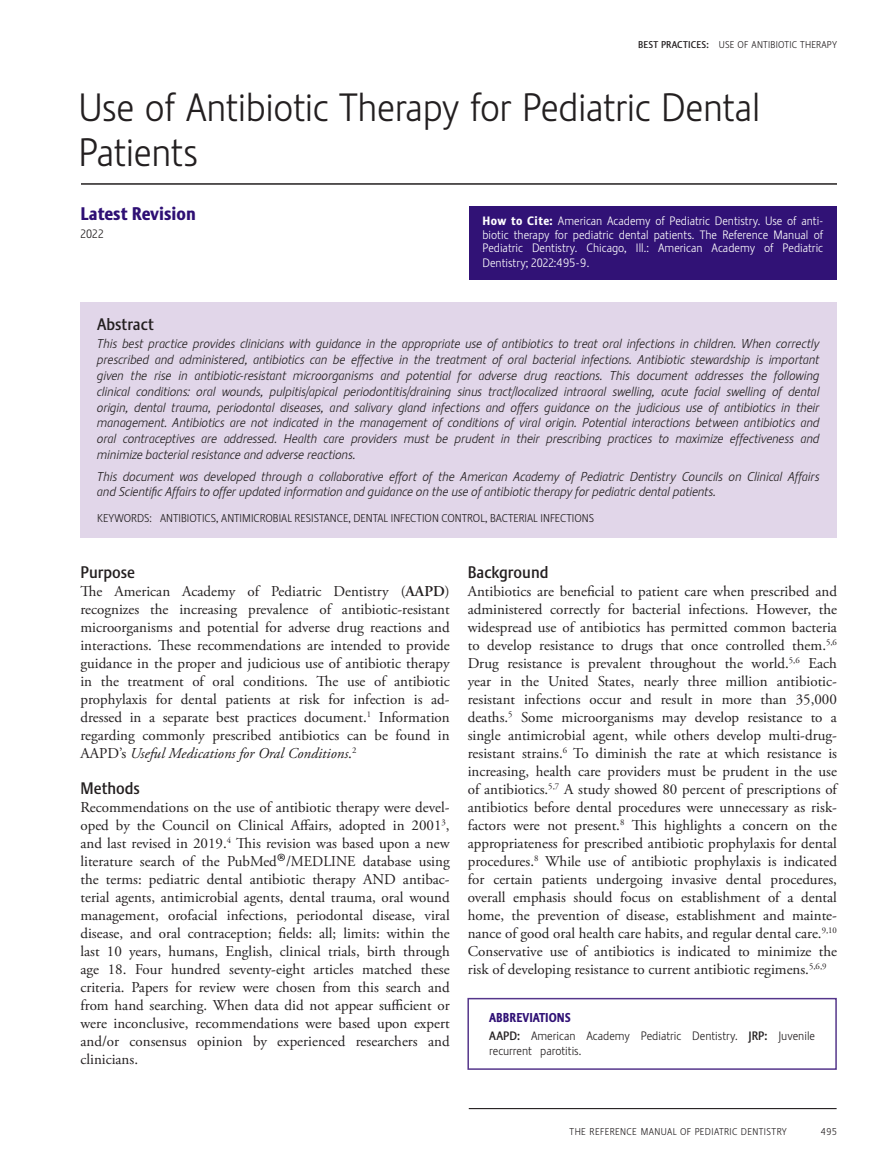
<style>
.page{position:relative;width:891px;height:1175px;background:#fff}
.page>*{position:absolute;margin:0;border:0;box-sizing:border-box;transform-origin:0 0}
.section_title{font:300 39px/45px "Stalemate LF";letter-spacing:-.01em;color:#231f20}
.headline{font:800 18px "Stalemate LF";color:#2e0f74}
.sub_head{font:500 16.5px "Stalemate LF";color:#231f20}
.body_copy{font:15px/18px "Adobe Garamond Pro";color:#231f20;text-align:justify}
.abstract_copy{font:italic 300 12.75px/15.8px "Stalemate LF";letter-spacing:-.005em;color:#231f20;text-align:justify}
.foot_notes{font:800 12.75px "Stalemate LF";color:#311276;scale:.94 1}
.foot_notes-2{font:300 12px/13.5px "Stalemate LF";color:#fff;text-align:justify}
.foot_notes-3{font:300 12px/15px "Stalemate LF";color:#231f20}
.author{font:300 12px "Stalemate LF";color:#231f20}
.Body_Text_FIRST{font:300 11.25px "Stalemate LF";color:#231f20}
.t1{font:300 9.75px "Stalemate LF";letter-spacing:.04em;color:#231f20}
.t2{font:300 9.75px "Stalemate LF";letter-spacing:.02em;color:#231f20}
.s1{font-weight:500}
.s2{font-weight:800}
.s3{font-weight:600}
.s4{font-style:italic}
.s5{font-size:28.5px}
</style>
<div class="page">
<hr style="left:469px;top:1108px;width:368px;height:1px;background:#231f20">
<hr style="left:81px;top:183px;width:756px;height:2px;background:#231f20">
<div style="left:467px;top:997px;width:370px;height:72px;border:2px solid #55368b"></div>
<div style="left:469px;top:206px;width:368px;height:73px;background:#311276"></div>
<div style="left:80px;top:302px;width:757px;height:236px;background:#e1d6e9"></div>
<p class="t2" style="left:638px;top:39px;width:200px"><span class="s1">BEST PRACTICES:</span> USE OF ANTIBIOTIC THERAPY</p>
<p class="section_title" style="left:79px;top:85px;width:683px">Use of Antibiotic Therapy for Pediatric Dental<br>Patients</p>
<p class="headline" style="left:80px;top:203px;width:117px">Latest Revision</p>
<p class="author" style="left:80px;top:227px;width:25px">2022</p>
<p class="foot_notes-2" style="left:482px;top:214px;width:342px"><span class="s2">How to Cite:</span> American Academy of Pediatric Dentistry. Use of anti&shy;biotic therapy for pediatric dental patients. The Reference Manual of Pediatric Dentistry. Chicago, Ill.: American Academy of Pediatric</p>
<p class="foot_notes-2" style="left:482px;top:256px;width:108px">Dentistry; 2022:495-9.</p>
<p class="sub_head" style="left:97px;top:314px;width:58px">Abstract</p>
<p class="abstract_copy" style="left:97px;top:336px;width:724px">This best practice provides clinicians with guidance in the appropriate use of antibiotics to treat oral infections in children. When correctly prescribed and administered, antibiotics can be effective in the treatment of oral bacterial infections. Antibiotic stewardship is important given the rise in antibiotic-resistant microorganisms and potential for adverse drug reactions. This document addresses the following clinical conditions: oral wounds, pulpitis/apical periodontitis/draining sinus tract/localized intraoral swelling, acute facial swelling of dental origin, dental trauma, periodontal diseases, and salivary gland infections and offers guidance on the judicious use of antibiotics in their management. Antibiotics are not indicated in the management of conditions of viral origin. Potential interactions between antibiotics and oral contraceptives are addressed. Health care providers must be prudent in their prescribing practices to maximize effectiveness and minimize bacterial resistance and adverse reactions.</p>
<p class="abstract_copy" style="left:97px;top:468px;width:724px">This document was developed through a collaborative effort of the American Academy of Pediatric Dentistry Councils on Clinical Affairs and Scientific Affairs to offer updated information and guidance on the use of antibiotic therapy for pediatric dental patients.</p>
<p class="Body_Text_FIRST" style="left:97px;top:511px;width:498px">KEYWORDS: ANTIBIOTICS, ANTIMICROBIAL RESISTANCE, DENTAL INFECTION CONTROL, BACTERIAL INFECTIONS</p>
<p class="sub_head" style="left:80px;top:562px;width:56px">Purpose</p>
<p class="body_copy" style="left:80px;top:582px;width:371px">The American Academy of Pediatric Dentistry (<span class="s3">AAPD</span>) recognizes the increasing prevalence of antibiotic-resistant microorganisms and potential for adverse drug reactions and interactions. These recommendations are intended to provide guidance in the proper and judicious use of antibiotic therapy in the treatment of oral conditions. The use of antibiotic prophylaxis for dental patients at risk for infection is ad&shy;dressed in a separate best practices document.<sup>1</sup> Information regarding commonly prescribed antibiotics can be found in AAPD’s <span class="s4">Useful Medications for Oral Conditions</span>.<sup>2</sup></p>
<p class="sub_head" style="left:80px;top:778px;width:61px">Methods</p>
<p class="body_copy" style="left:80px;top:798px;width:371px">Recommendations on the use of antibiotic therapy were devel&shy;oped by the Council on Clinical Affairs, adopted in 2001<sup>3</sup>, and last revised in 2019.<sup>4</sup> This revision was based upon a new literature search of the PubMed<span class="s5">®</span>/MEDLINE database using the terms: pediatric dental antibiotic therapy AND antibac&shy;terial agents, antimicrobial agents, dental trauma, oral wound management, orofacial infections, periodontal disease, viral disease, and oral contraception; fields: all; limits: within the last 10 years, humans, English, clinical trials, birth through age 18. Four hundred seventy-eight articles matched these criteria. Papers for review were chosen from this search and from hand searching. When data did not appear sufficient or were inconclusive, recommendations were based upon expert and/or consensus opinion by experienced researchers and clinicians.</p>
<p class="sub_head" style="left:468px;top:562px;width:82px">Background</p>
<p class="body_copy" style="left:468px;top:582px;width:371px">Antibiotics are beneficial to patient care when prescribed and administered correctly for bacterial infections. However, the widespread use of antibiotics has permitted common bacteria to develop resistance to drugs that once controlled them.<sup>5,6<br></sup>Drug resistance is prevalent throughout the world.<sup>5,6</sup> Each year in the United States, nearly three million antibiotic&shy;resistant infections occur and result in more than 35,000 deaths.<sup>5</sup> Some microorganisms may develop resistance to a single antimicrobial agent, while others develop multi-drug&shy;resistant strains.<sup>6</sup> To diminish the rate at which resistance is increasing, health care providers must be prudent in the use of antibiotics.<sup>5,7</sup> A study showed 80 percent of prescriptions of antibiotics before dental procedures were unnecessary as risk&shy;factors were not present.<sup>8</sup> This highlights a concern on the appropriateness for prescribed antibiotic prophylaxis for dental procedures.<sup>8</sup> While use of antibiotic prophylaxis is indicated for certain patients undergoing invasive dental procedures, overall emphasis should focus on establishment of a dental home, the prevention of disease, establishment and mainte&shy;nance of good oral health care habits, and regular dental care.<sup>9,10<br></sup>Conservative use of antibiotics is indicated to minimize the risk of developing resistance to current antibiotic regimens.<sup>5,6,9</sup></p>
<p class="foot_notes" style="left:489px;top:1010px;width:88px">ABBREVIATIONS</p>
<p class="foot_notes-3" style="left:489px;top:1028px;width:327px"><span class="s1">AAPD:</span> American Academy Pediatric Dentistry. <span class="s1">JRP:</span> Juvenile recurrent parotitis.</p>
<p class="t1" style="left:570px;top:1126px;width:219px">THE REFERENCE MANUAL OF PEDIATRIC DENTISTRY</p>
<p class="t1" style="left:821px;top:1126px;width:18px">495</p>
</div>
